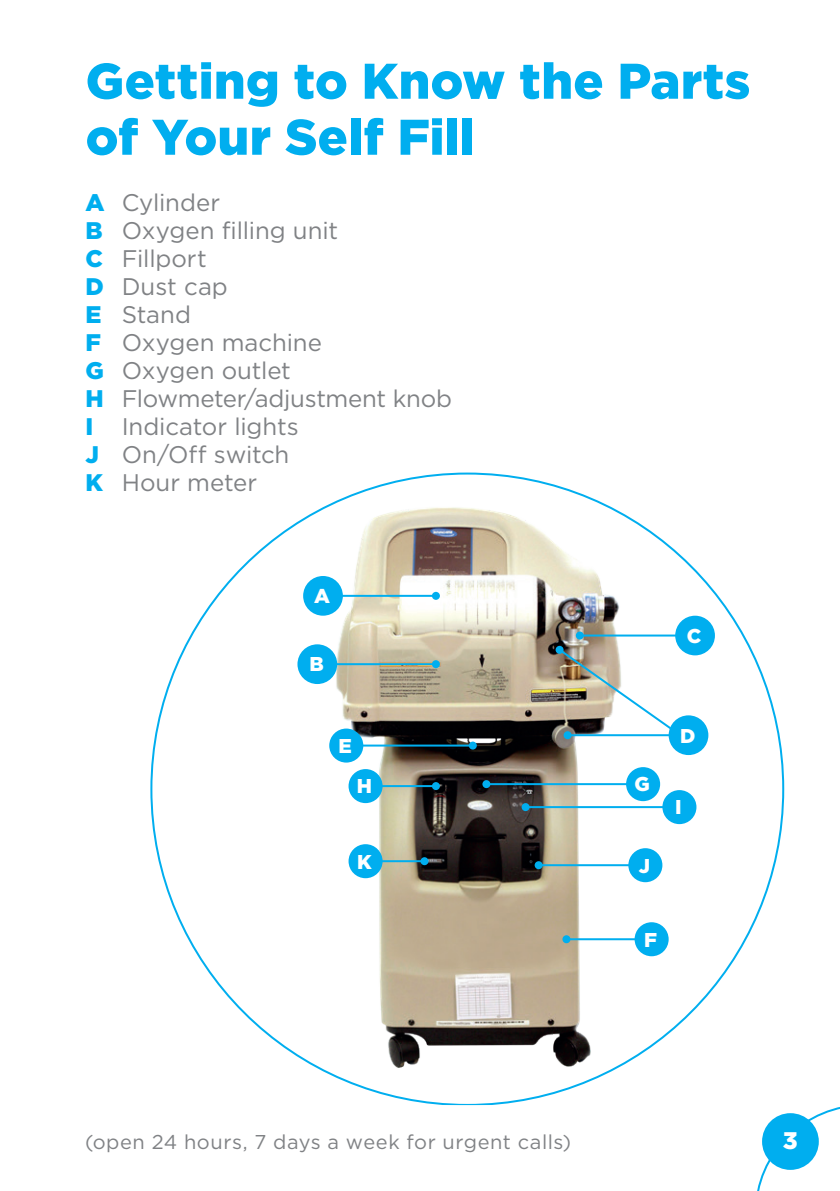
<style>
.page{position:relative;width:840px;height:1191px;background:#fff}
.page>*{position:absolute;margin:0;border:0;box-sizing:border-box;transform-origin:0 0}
.t1{font:900 50px/56px "Gotham";letter-spacing:.005em;color:#00aeef}
.t2{font:24px/28px "Gotham";letter-spacing:-.005em;color:#808285}
.t3{font:900 24px "Gotham";color:#fff}
.t4{font:20px "Gotham";letter-spacing:.025em;color:#808285}
.t5{font:900 20px "Gotham";color:#fff}
.s1{font-weight:900;color:#00aeef}
</style>
<div class="page">
<img style="left:325px;top:490px;width:303px;height:579px">
<div style="left:297px;top:644px;width:40px;height:40px;background:#00aeef;border-radius:50%"></div>
<div style="left:329px;top:728px;width:34px;height:34px;background:#00aeef;border-radius:50%"></div>
<div style="left:348px;top:769px;width:34px;height:34px;background:#00aeef;border-radius:50%"></div>
<div style="left:662px;top:790px;width:34px;height:34px;background:#00aeef;border-radius:50%"></div>
<div style="left:628px;top:848px;width:34px;height:34px;background:#00aeef;border-radius:50%"></div>
<div style="left:348px;top:844px;width:34px;height:34px;background:#00aeef;border-radius:50%"></div>
<div style="left:668px;top:715px;width:40px;height:40px;background:#00aeef;border-radius:50%"></div>
<div style="left:634px;top:922px;width:34px;height:34px;background:#00aeef;border-radius:50%"></div>
<hr style="left:323px;top:595px;width:112px;height:2px;background:#00aeef">
<div style="left:431px;top:592px;width:8px;height:8px;background:#00aeef;border-radius:50%"></div>
<hr style="left:323px;top:663px;width:112px;height:2px;background:#00aeef">
<div style="left:431px;top:660px;width:8px;height:8px;background:#00aeef;border-radius:50%"></div>
<hr style="left:579px;top:634px;width:101px;height:2px;background:#00aeef">
<div style="left:575px;top:631px;width:8px;height:8px;background:#00aeef;border-radius:50%"></div>
<hr style="left:486px;top:783px;width:167px;height:2px;background:#00aeef">
<div style="left:482px;top:780px;width:8px;height:8px;background:#00aeef;border-radius:50%"></div>
<hr style="left:525px;top:806px;width:146px;height:2px;background:#00aeef">
<div style="left:521px;top:803px;width:8px;height:8px;background:#00aeef;border-radius:50%"></div>
<hr style="left:372px;top:785px;width:63px;height:2px;background:#00aeef">
<div style="left:431px;top:782px;width:8px;height:8px;background:#00aeef;border-radius:50%"></div>
<hr style="left:374px;top:860px;width:50px;height:2px;background:#00aeef">
<div style="left:420px;top:857px;width:8px;height:8px;background:#00aeef;border-radius:50%"></div>
<hr style="left:538px;top:864px;width:94px;height:2px;background:#00aeef">
<div style="left:534px;top:861px;width:8px;height:8px;background:#00aeef;border-radius:50%"></div>
<hr style="left:566px;top:938px;width:72px;height:2px;background:#00aeef">
<div style="left:562px;top:935px;width:8px;height:8px;background:#00aeef;border-radius:50%"></div>
<hr style="left:352px;top:744px;width:120px;height:2px;background:#00aeef">
<div style="left:468px;top:741px;width:8px;height:8px;background:#00aeef;border-radius:50%"></div>
<div style="left:303px;top:576px;width:39px;height:39px;background:#00aeef;border-radius:50%"></div>
<div style="left:674px;top:615px;width:40px;height:40px;background:#00aeef;border-radius:50%"></div>
<div style="left:625px;top:767px;width:34px;height:34px;background:#00aeef;border-radius:50%"></div>
<img style="left:556px;top:647px;width:126px;height:91px">
<div style="left:555px;top:646px;width:8px;height:8px;background:#00aeef;border-radius:50%"></div>
<svg style="left:757px;top:1107px;width:82px;height:84px"></svg>
<div style="left:761px;top:1113px;width:57px;height:56px;background:#00aeef;border-radius:50%"></div>
<h1 class="t1" style="left:86px;top:52px;width:665px">Getting to Know the Parts of Your Self Fill</h1>
<p class="t2" style="left:86px;top:188px;width:368px"><span class="s1">A</span> Cylinder<br><span class="s1">B</span> Oxygen filling unit<br><span class="s1">C</span> Fillport<br><span class="s1">D</span> Dust cap<br><span class="s1">E</span> Stand<br><span class="s1">F</span> Oxygen machine<br><span class="s1">G</span> Oxygen outlet<br><span class="s1">H</span> Flowmeter/adjustment knob<br><span class="s1">I</span> Indicator lights<br><span class="s1">J</span> On/Off switch<br><span class="s1">K</span> Hour meter</p>
<p class="t5" style="left:314px;top:584px;width:17px">A</p>
<p class="t5" style="left:309px;top:653px;width:16px">B</p>
<p class="t5" style="left:338px;top:734px;width:15px">E</p>
<p class="t5" style="left:357px;top:774px;width:17px">H</p>
<p class="t5" style="left:634px;top:773px;width:17px">G</p>
<p class="t5" style="left:357px;top:850px;width:16px">K</p>
<p class="t5" style="left:638px;top:854px;width:13px">J</p>
<p class="t5" style="left:686px;top:624px;width:16px">C</p>
<p class="t5" style="left:679px;top:724px;width:17px">D</p>
<p class="t5" style="left:674px;top:795px;width:8px">I</p>
<p class="t5" style="left:643px;top:928px;width:14px">F</p>
<p class="t4" style="left:85px;top:1131px;width:487px">(open 24 hours, 7 days a week for urgent calls)</p>
<p class="t3" style="left:782px;top:1126px;width:16px">3</p>
</div>
